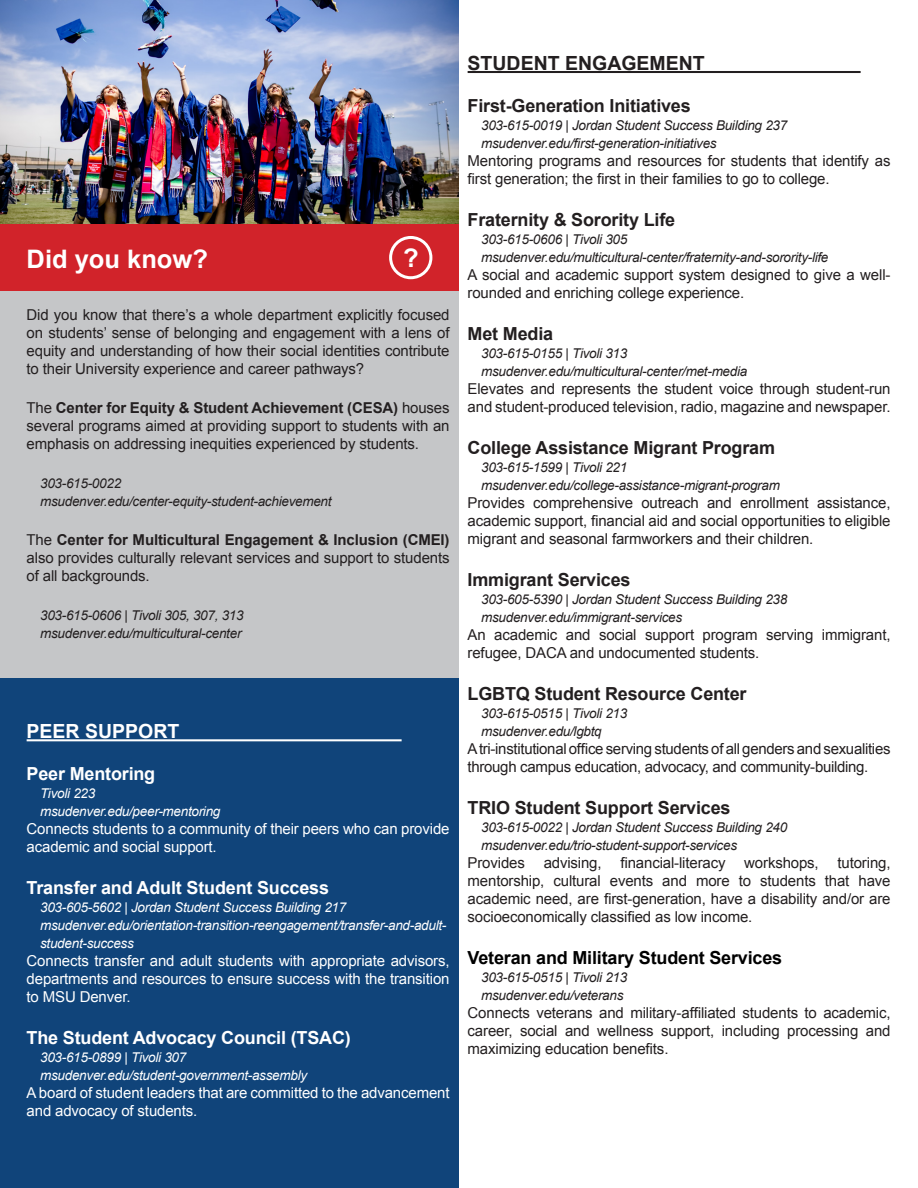
<style>
.page{position:relative;width:918px;height:1188px;background:#fff}
.page>*{position:absolute;margin:0;border:0;box-sizing:border-box;transform-origin:0 0}
.t1{font:700 25.5px "Arial";color:#fff}
.Titles{font:700 19.5px "Arial";color:#231f20}
.Big_Titles_-_White{font:700 19.5px "Arial";color:#fff}
.Headers{font:700 18px "Arial";letter-spacing:-.01em;color:#231f20}
.Headers_-_White{font:700 18px "Arial";letter-spacing:-.01em;color:#fff}
.Headers-2{font:700 18px "Arial";letter-spacing:-.01em;color:#000}
.Blurbs{font:15px/18px "Arial";letter-spacing:-.01em;color:#231f20;text-align:justify}
.Blurbs_-_White{font:15px/18px "Arial";letter-spacing:-.01em;color:#fff}
.Locations_-_italics{font:italic 13.5px "Arial";letter-spacing:-.02em;color:#231f20}
.Locations_-_Italics{font:italic 13.5px/18px "Arial";letter-spacing:-.02em;color:#fff}
.s1{font-weight:700}
</style>
<div class="page">
<img style="left:0;top:0;width:459px;height:224px">
<div style="left:0;top:576px;width:459px;height:612px;background:#10447a"></div>
<hr style="left:27px;top:739px;width:375px;height:2px;background:#fff">
<hr style="left:468px;top:71px;width:393px;height:2px;background:#231f20">
<div style="left:0;top:290px;width:459px;height:388px;background:#c5c6c8"></div>
<div style="left:0;top:224px;width:459px;height:67px;background:#d1232a"></div>
<div style="left:389px;top:236px;width:43px;height:43px;border:3px solid #fff;border-radius:50%"></div>
<p class="t1" style="left:403px;top:241px;width:17px">?</p>
<p class="t1" style="left:27px;top:243px;width:183px">Did you know?</p>
<p class="Blurbs" style="left:27px;top:306px;width:424px">Did you know that there’s a whole department explicitly focused on students’ sense of belonging and engagement with a lens of equity and understanding of how their social identities contribute to their University experience and career pathways?</p>
<p class="Blurbs" style="left:27px;top:399px;width:424px">The <span class="s1">Center for Equity &amp; Student Achievement (CESA)</span> houses several programs aimed at providing support to students with an emphasis on addressing inequities experienced by students.</p>
<p class="Locations_-_italics" style="left:40px;top:474px;width:83px">303-615-0022</p>
<p class="Locations_-_italics" style="left:40px;top:492px;width:293px">msudenver.edu/center-equity-student-achievement</p>
<p class="Blurbs" style="left:27px;top:531px;width:425px">The <span class="s1">Center for Multicultural Engagement &amp; Inclusion (CMEI) </span>also provides culturally relevant services and support to students of all backgrounds.</p>
<p class="Locations_-_italics" style="left:40px;top:606px;width:205px">303-615-0606 | Tivoli 305, 307, 313</p>
<p class="Locations_-_italics" style="left:40px;top:624px;width:203px">msudenver.edu/multicultural-center</p>
<p class="Big_Titles_-_White" style="left:27px;top:719px;width:154px">PEER SUPPORT</p>
<p class="Headers_-_White" style="left:27px;top:762px;width:130px">Peer Mentoring</p>
<p class="Locations_-_Italics" style="left:40px;top:785px;width:57px">Tivoli 223</p>
<p class="Locations_-_Italics" style="left:40px;top:803px;width:182px">msudenver.edu/peer-mentoring</p>
<p class="Blurbs_-_White" style="left:27px;top:820px;width:424px">Connects students to a community of their peers who can provide academic and social support.</p>
<p class="Headers_-_White" style="left:27px;top:876px;width:304px">Transfer and Adult Student Success</p>
<p class="Locations_-_Italics" style="left:40px;top:899px;width:308px">303-605-5602 | Jordan Student Success Building 217</p>
<p class="Locations_-_Italics" style="left:40px;top:917px;width:408px">msudenver.edu/orientation-transition-reengagement/transfer-and-adult&shy;student-success</p>
<p class="Blurbs_-_White" style="left:27px;top:952px;width:424px;text-align:justify">Connects transfer and adult students with appropriate advisors, departments and resources to ensure success with the transition to MSU Denver.</p>
<p class="Headers_-_White" style="left:27px;top:1026px;width:326px">The Student Advocacy Council (TSAC)</p>
<p class="Locations_-_Italics" style="left:40px;top:1049px;width:148px">303-615-0899 | Tivoli 307</p>
<p class="Locations_-_Italics" style="left:40px;top:1067px;width:269px">msudenver.edu/student-government-assembly</p>
<p class="Blurbs_-_White" style="left:27px;top:1084px;width:424px">A board of student leaders that are committed to the advancement and advocacy of students.</p>
<p class="Titles" style="left:468px;top:50px;width:239px">STUDENT ENGAGEMENT</p>
<p class="Headers" style="left:468px;top:94px;width:225px">First-Generation Initiatives</p>
<p class="Locations_-_italics" style="left:481px;top:116px;width:308px">303-615-0019 | Jordan Student Success Building 237</p>
<p class="Locations_-_italics" style="left:481px;top:134px;width:237px">msudenver.edu/first-generation-initiatives</p>
<p class="Blurbs" style="left:468px;top:152px;width:424px">Mentoring programs and resources for students that identify as first generation; the first in their families to go to college.</p>
<p class="Headers" style="left:468px;top:208px;width:209px">Fraternity &amp; Sorority Life</p>
<p class="Locations_-_italics" style="left:481px;top:230px;width:148px">303-615-0606 | Tivoli 305</p>
<p class="Locations_-_italics" style="left:481px;top:248px;width:349px">msudenver.edu/multicultural-center/fraternity-and-sorority-life</p>
<p class="Blurbs" style="left:468px;top:266px;width:424px">A social and academic support system designed to give a well&shy;rounded and enriching college experience.</p>
<p class="Headers" style="left:468px;top:322px;width:87px">Met Media</p>
<p class="Locations_-_italics" style="left:481px;top:344px;width:148px">303-615-0155 | Tivoli 313</p>
<p class="Locations_-_italics" style="left:481px;top:362px;width:268px">msudenver.edu/multicultural-center/met-media</p>
<p class="Blurbs" style="left:468px;top:380px;width:424px">Elevates and represents the student voice through student-run and student-produced television, radio, magazine and newspaper.</p>
<p class="Headers" style="left:468px;top:436px;width:309px">College Assistance Migrant Program</p>
<p class="Locations_-_italics" style="left:481px;top:458px;width:148px">303-615-1599 | Tivoli 221</p>
<p class="Locations_-_italics" style="left:481px;top:476px;width:300px">msudenver.edu/college-assistance-migrant-program</p>
<p class="Blurbs" style="left:468px;top:494px;width:424px">Provides comprehensive outreach and enrollment assistance, academic support, financial aid and social opportunities to eligible migrant and seasonal farmworkers and their children.</p>
<p class="Headers" style="left:468px;top:568px;width:165px">Immigrant Services</p>
<p class="Locations_-_italics" style="left:481px;top:590px;width:308px">303-605-5390 | Jordan Student Success Building 238</p>
<p class="Locations_-_italics" style="left:481px;top:608px;width:203px">msudenver.edu/immigrant-services</p>
<p class="Blurbs" style="left:468px;top:626px;width:424px">An academic and social support program serving immigrant, refugee, DACA and undocumented students.</p>
<p class="Headers" style="left:468px;top:682px;width:280px">LGBTQ Student Resource Center</p>
<p class="Locations_-_italics" style="left:481px;top:704px;width:148px">303-615-0515 | Tivoli 213</p>
<p class="Locations_-_italics" style="left:481px;top:722px;width:122px">msudenver.edu/lgbtq</p>
<p class="Blurbs" style="left:468px;top:740px;width:424px">A tri-institutional office serving students of all genders and sexualities through campus education, advocacy, and community-building.</p>
<p class="Headers" style="left:468px;top:796px;width:265px">TRIO Student Support Services</p>
<p class="Locations_-_italics" style="left:481px;top:818px;width:308px">303-615-0022 | Jordan Student Success Building 240</p>
<p class="Locations_-_italics" style="left:481px;top:836px;width:257px">msudenver.edu/trio-student-support-services</p>
<p class="Blurbs" style="left:468px;top:854px;width:59px">Provides</p>
<p class="Blurbs" style="left:544px;top:854px;width:59px">advising,</p>
<p class="Blurbs" style="left:620px;top:854px;width:107px">financial-literacy</p>
<p class="Blurbs" style="left:744px;top:854px;width:76px">workshops,</p>
<p class="Blurbs" style="left:468px;top:854px;width:424px;text-indent:370px">tutoring, mentorship, cultural events and more to students that have academic need, are first-generation, have a disability and/or are socioeconomically classified as low income.</p>
<p class="Headers-2" style="left:468px;top:946px;width:316px">Veteran and Military Student Services</p>
<p class="Locations_-_italics" style="left:481px;top:968px;width:148px">303-615-0515 | Tivoli 213</p>
<p class="Locations_-_italics" style="left:481px;top:986px;width:144px">msudenver.edu/veterans</p>
<p class="Blurbs" style="left:468px;top:1004px;width:424px">Connects veterans and military-affiliated students to academic, career, social and wellness support, including processing and maximizing education benefits.</p>
</div>
